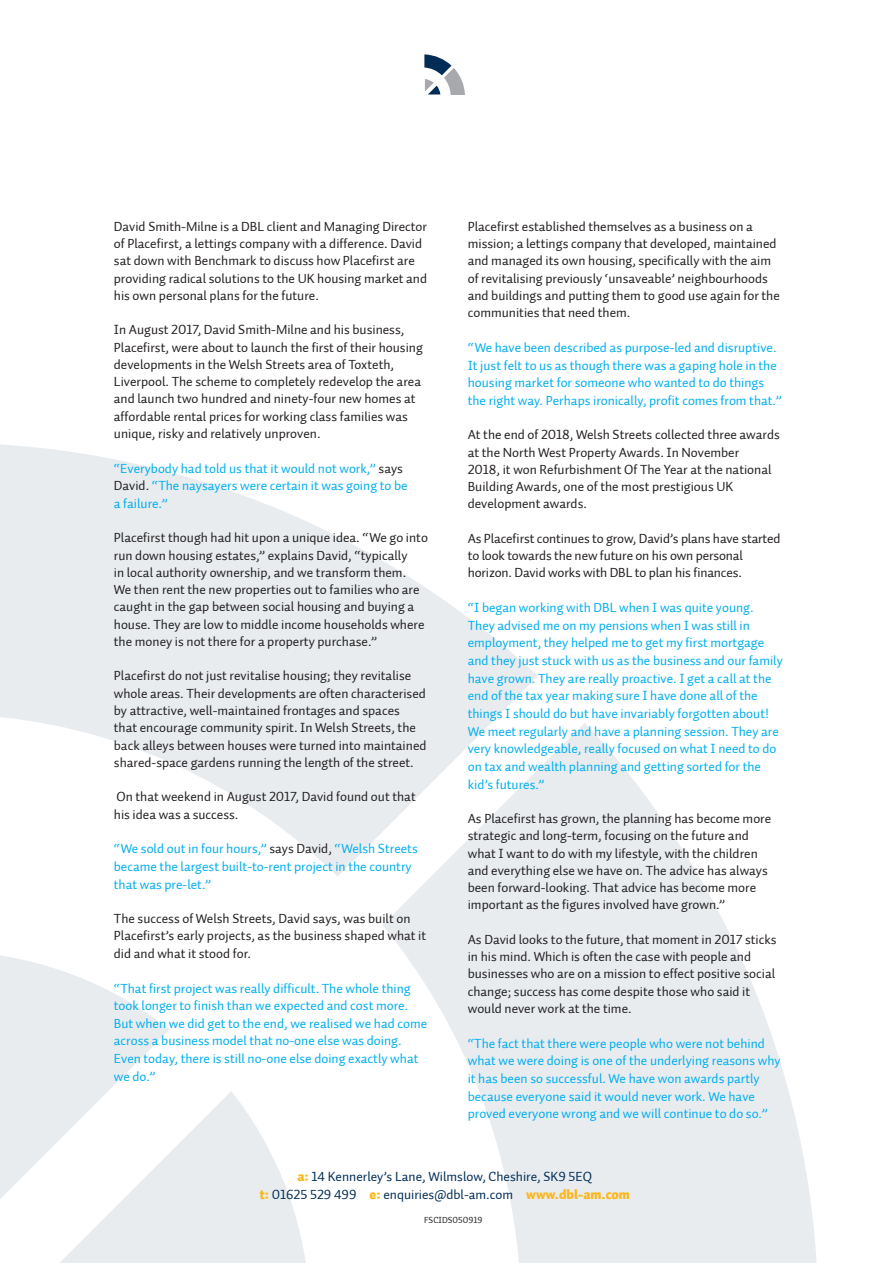
<style>
.page{position:relative;width:893px;height:1263px;background:#fff}
.page>*{position:absolute;margin:0;border:0;box-sizing:border-box;transform-origin:0 0}
.t1{font:13.5px/17.2px "Auto 1 Regular LF";color:#231f20}
.t2{font:13.5px/17.7px "Auto 1 Regular LF";color:#00aeef}
.t3{font:13.5px/18px "Auto 1 Regular LF";color:#002c55;text-align:center}
.t4{font:9px "Auto 1 Regular LF";color:#231f20}
.s1{color:#231f20}
.s2{font-family:"Auto 1 Black LF";color:#fcb81b}
</style>
<div class="page">
<svg style="left:424px;top:54px;width:41px;height:41px"></svg>
<svg style="left:0;top:444px;width:538px;height:432px;fill:#e8ecef"></svg>
<svg style="left:0;top:955px;width:306px;height:308px"></svg>
<svg style="left:382px;top:723px;width:435px;height:540px;fill:#e8ecef"></svg>
<p class="t1" style="left:114px;top:218px;width:315px">David Smith-Milne is a DBL client and Managing Director of Placefirst, a lettings company with a difference. David sat down with Benchmark to discuss how Placefirst are providing radical solutions to the UK housing market and his own personal plans for the future.</p>
<p class="t1" style="left:114px;top:321px;width:311px">In August 2017, David Smith-Milne and his business, Placefirst, were about to launch the first of their housing developments in the Welsh Streets area of Toxteth, Liverpool. The scheme to completely redevelop the area and launch two hundred and ninety-four new homes at affordable rental prices for working class families was unique, risky and relatively unproven.</p>
<p class="t2" style="left:114px;top:459px;width:295px">“Everybody had told us that it would not work,” <span class="s1">says<br>David.</span> “The naysayers were certain it was going to be a failure.”</p>
<p class="t1" style="left:114px;top:529px;width:316px">Placefirst though had hit upon a unique idea. “We go into run down housing estates,” explains David, “typically<br>in local authority ownership, and we transform them.<br>We then rent the new properties out to families who are caught in the gap between social housing and buying a house. They are low to middle income households where the money is not there for a property purchase.”</p>
<p class="t1" style="left:114px;top:667px;width:314px">Placefirst do not just revitalise housing; they revitalise whole areas. Their developments are often characterised by attractive, well-maintained frontages and spaces that encourage community spirit. In Welsh Streets, the back alleys between houses were turned into maintained shared-space gardens running the length of the street.</p>
<p class="t1" style="left:114px;top:788px;width:303px">On that weekend in August 2017, David found out that his idea was a success.</p>
<p class="t2" style="left:114px;top:840px;width:305px">“We sold out in four hours,” <span class="s1">says David,</span> “Welsh Streets became the largest built-to-rent project in the country that was pre-let.”</p>
<p class="t1" style="left:114px;top:910px;width:314px">The success of Welsh Streets, David says, was built on<br>Placefirst’s early projects, as the business shaped what it did and what it stood for.</p>
<p class="t2" style="left:114px;top:979px;width:315px">“That first project was really difficult. The whole thing took longer to finish than we expected and cost more.<br>But when we did get to the end, we realised we had come across a business model that no-one else was doing.<br>Even today, there is still no-one else doing exactly what we do.”</p>
<p class="t1" style="left:468px;top:218px;width:314px">Placefirst established themselves as a business on a mission; a lettings company that developed, maintained and managed its own housing, specifically with the aim of revitalising previously ‘unsaveable’ neighbourhoods and buildings and putting them to good use again for the communities that need them.</p>
<p class="t2" style="left:468px;top:339px;width:315px">“We have been described as purpose-led and disruptive.<br>It just felt to us as though there was a gaping hole in the housing market for someone who wanted to do things the right way. Perhaps ironically, profit comes from that.”</p>
<p class="t1" style="left:468px;top:426px;width:314px">At the end of 2018, Welsh Streets collected three awards at the North West Property Awards. In November<br>2018, it won Refurbishment Of The Year at the national Building Awards, one of the most prestigious UK development awards.</p>
<p class="t1" style="left:468px;top:530px;width:314px">As Placefirst continues to grow, David’s plans have started to look towards the new future on his own personal horizon. David works with DBL to plan his finances.</p>
<p class="t2" style="left:468px;top:599px;width:317px">“I began working with DBL when I was quite young.<br>They advised me on my pensions when I was still in employment, they helped me to get my first mortgage and they just stuck with us as the business and our family have grown. They are really proactive. I get a call at the end of the tax year making sure I have done all of the things I should do but have invariably forgotten about!<br>We meet regularly and have a planning session. They are very knowledgeable, really focused on what I need to do on tax and wealth planning and getting sorted for the kid’s futures.”</p>
<p class="t1" style="left:468px;top:810px;width:305px">As Placefirst has grown, the planning has become more strategic and long-term, focusing on the future and what I want to do with my lifestyle, with the children and everything else we have on. The advice has always been forward-looking. That advice has become more important as the figures involved have grown.”</p>
<p class="t1" style="left:468px;top:931px;width:310px">As David looks to the future, that moment in 2017 sticks in his mind. Which is often the case with people and businesses who are on a mission to effect positive social change; success has come despite those who said it would never work at the time.</p>
<p class="t2" style="left:468px;top:1034px;width:314px">“The fact that there were people who were not behind what we were doing is one of the underlying reasons why it has been so successful. We have won awards partly because everyone said it would never work. We have proved everyone wrong and we will continue to do so.”</p>
<p class="t3" style="left:260px;top:1167px;width:372px"><span class="s2">a:</span> 14 Kennerley’s Lane, Wilmslow, Cheshire, SK9 5EQ<br><span class="s2">t:</span> 01625 529 499 <span class="s2">e:</span> enquiries@dbl-am.com <span class="s2">www.dbl-am.com</span></p>
<p class="t4" style="left:424px;top:1215px;width:60px">FSCIDS050919</p>
</div>
